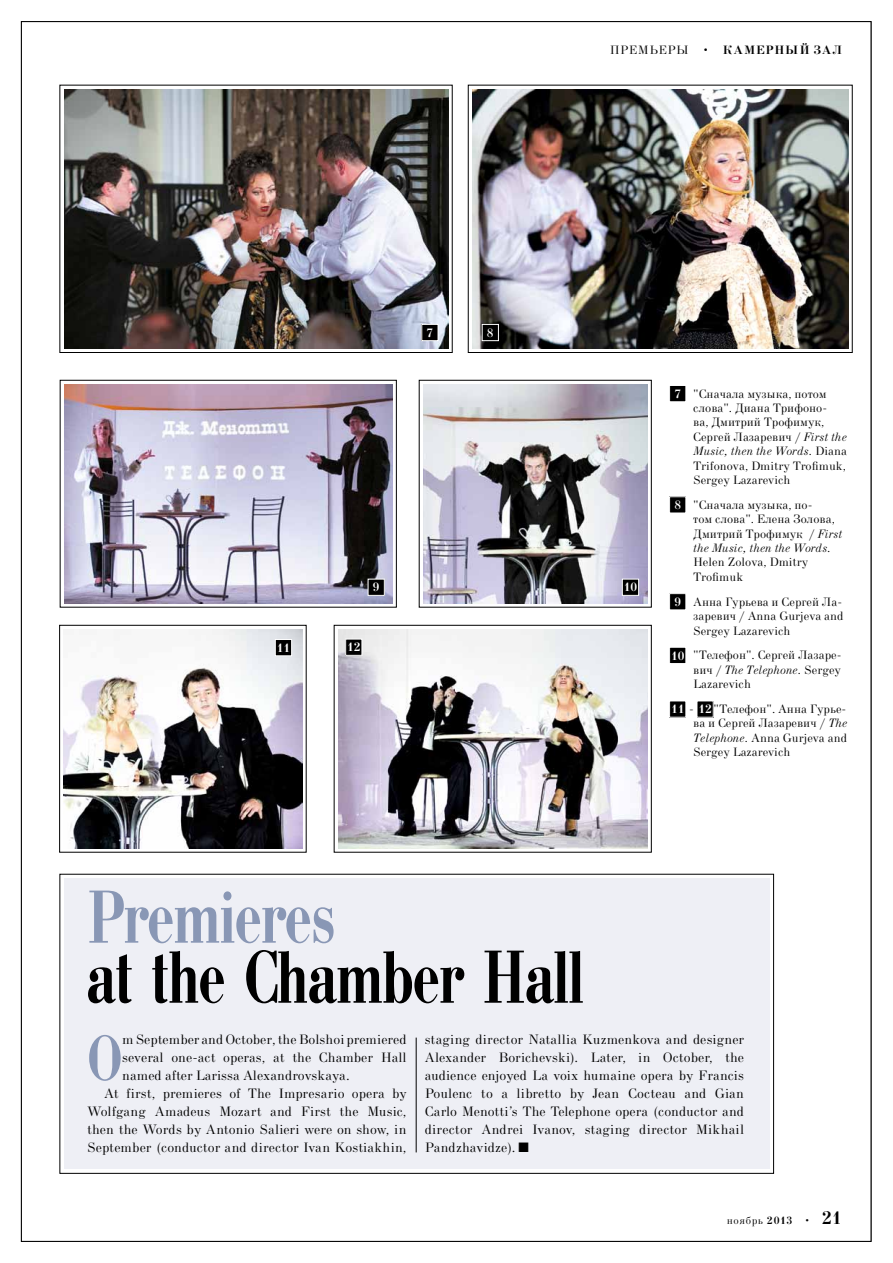
<style>
.page{position:relative;width:893px;height:1263px;background:#fff}
.page>*{position:absolute;margin:0;border:0;box-sizing:border-box;transform-origin:0 0}
.t1{font:79.5px "Bodoni Cond";color:#000}
.t2{font:79.5px "Bodoni Cond";color:#8997b5}
.t3{font:68.4px "Bodoni Cond";color:#8997b5}
.t4{font:13.5px/18px "New Standard";color:#000;text-align:justify}
.t5{font:12px/14.4px "New Standard";color:#000}
.t6{font:700 12px "New Standard";letter-spacing:.09em;color:#000}
.t7{font:700 12px "New Standard";color:#fff}
.t8{font:10.5px "New Standard";letter-spacing:.05em;color:#000}
.s1{font-weight:400}
.s2{font-weight:700;color:#fff}
.s3{font-style:italic}
.s4{font-weight:700}
.s5{font-weight:700;font-size:18px}
</style>
<div class="page">
<img style="left:20px;top:21px;width:852px;height:1221px">
<p class="t5" style="left:610px;top:43px;width:11px">ПРЕМЬЕР</p>
<p class="t6" style="left:676px;top:43px;width:90px"><span class="s1">Ы •</span> КАМЕРН</p>
<p class="t6" style="left:785px;top:43px;width:48px">ЫЙ ЗАЛ</p>
<p class="t7" style="left:427px;top:326px;width:8px">7</p>
<p class="t7" style="left:487px;top:326px;width:8px">8</p>
<p class="t7" style="left:373px;top:580px;width:8px">9</p>
<p class="t7" style="left:624px;top:580px;width:15px">10</p>
<p class="t7" style="left:277px;top:641px;width:15px">11</p>
<p class="t7" style="left:347px;top:640px;width:15px">12</p>
<p class="t5" style="left:693px;top:387px;width:155px;text-indent:-19px"><span class="s2">7</span> "Сначала музыка, потом слова". Диана Трифоно-<br>ва, Дмитрий Трофимук,<br>Сергей Лазаревич / <span class="s3">First the<br>Music, then the Words.</span> Diana<br>Trifonova, Dmitry Trofimuk,<br>Sergey Lazarevich</p>
<p class="t5" style="left:693px;top:498px;width:151px;text-indent:-19px"><span class="s2">8</span> "Сначала музыка, по-<br>том слова". Елена Золова,<br>Дмитрий Трофимук / <span class="s3">First the Music, then the Words</span>.<br>Helen Zolova, Dmitry<br>Trofimuk</p>
<p class="t5" style="left:693px;top:595px;width:152px;text-indent:-19px"><span class="s2">9</span> Анна Гурьева и Сергей Ла&shy;заревич / Anna Gurjeva and<br>Sergey Lazarevich</p>
<p class="t5" style="left:693px;top:648px;width:150px;text-align:justify;text-indent:-22px"><span class="s2">10</span> "Телефон". Сергей Лазаре&shy;вич / <span class="s3">The Telephone.</span> Sergey Lazarevich</p>
<p class="t5" style="left:693px;top:702px;width:156px;text-align:justify;text-indent:-22px"><span class="s2">11</span> - <span class="s2">12</span> "Телефон". Анна Гурье&shy;ва и Сергей Лазаревич / <span class="s3">The Telephone.</span> Anna Gurjeva and Sergey Lazarevich</p>
<h1 class="t2" style="left:87px;top:874px;width:250px">Premieres</h1>
<h1 class="t1" style="left:87px;top:934px;width:498px">at the Chamber Hall</h1>
<h2 class="t3" style="left:87px;top:1022px;width:36px">O</h2>
<p class="t4" style="left:122px;top:1031px;width:286px">m September and October, the Bolshoi premiered</p>
<p class="t4" style="left:122px;top:1049px;width:286px">several one-act operas, at the Chamber Hall</p>
<p class="t4" style="left:122px;top:1067px;width:229px">named after Larissa Alexandrovskaya.</p>
<p class="t4" style="left:104px;top:1085px;width:304px">At first, premieres of The Impresario opera by</p>
<p class="t4" style="left:87px;top:1103px;width:321px">Wolfgang Amadeus Mozart and First the Music,</p>
<p class="t4" style="left:87px;top:1121px;width:321px">then the Words by Antonio Salieri were on show, in</p>
<p class="t4" style="left:87px;top:1139px;width:321px">September (conductor and director Ivan Kostiakhin,</p>
<p class="t4" style="left:425px;top:1031px;width:321px">staging director Natallia Kuzmenkova and designer Alexander Borichevski). Later, in October, the audience enjoyed La voix humaine opera by Francis Poulenc to a libretto by Jean Cocteau and Gian Carlo Menotti’s The Telephone opera (conductor and director Andrei Ivanov, staging director Mikhail Pandzhavidze). ■</p>
<p class="t8" style="left:727px;top:1215px;width:117px">ноябрь <span class="s4">2013</span> • <span class="s5">21</span></p>
</div>
